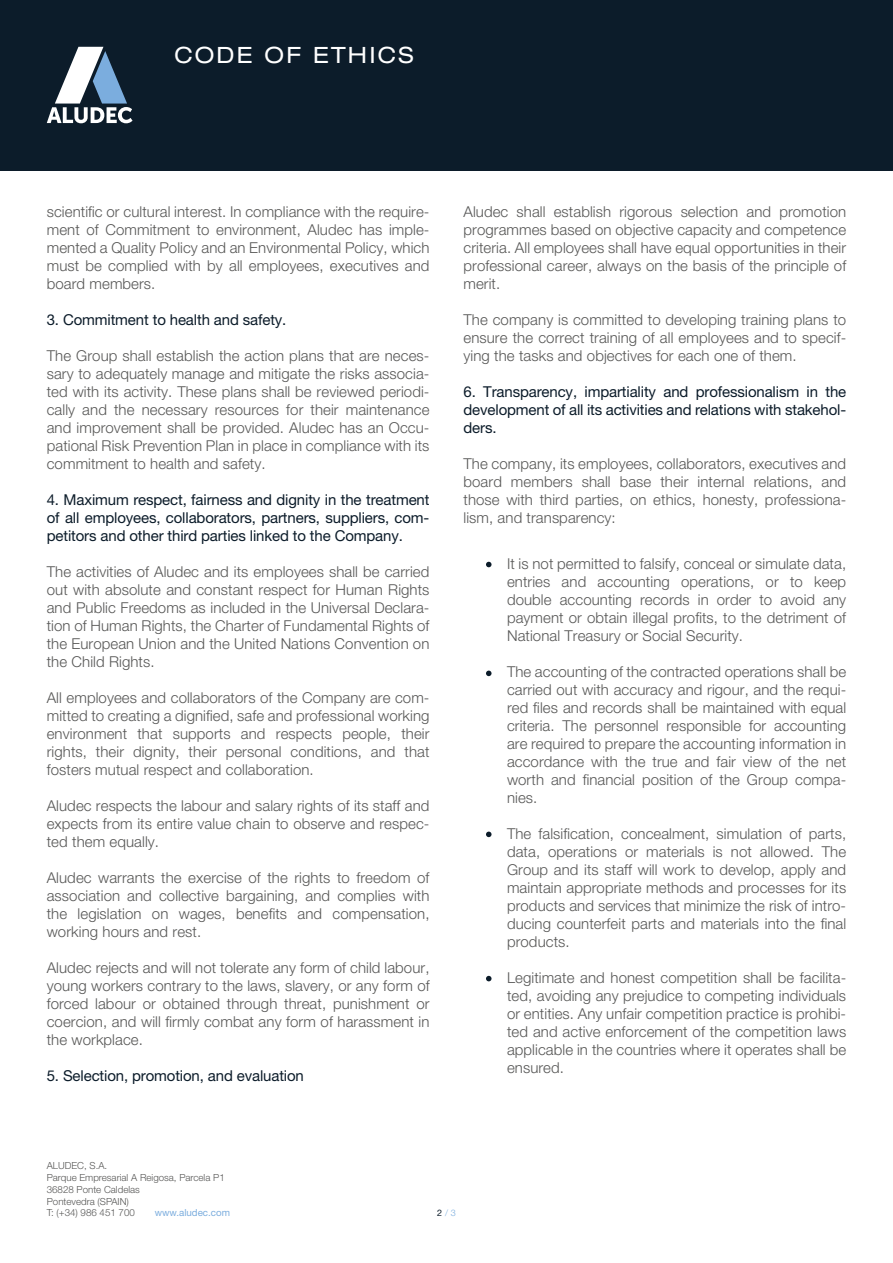
<style>
.page{position:relative;width:893px;height:1263px;background:#fff}
.page>*{position:absolute;margin:0;border:0;box-sizing:border-box;transform-origin:0 0}
.t1{font:expanded 22.5px "Helvetica Neue LT Std";letter-spacing:.1em;color:#fff}
.t2{font:300 15px/18px "Helvetica Neue LT Std";letter-spacing:.005em;color:#575756;text-align:justify}
.t3{font:15px/18px "Helvetica Neue LT Std";letter-spacing:-.01em;color:#0c1c2a;text-align:justify}
.t4{font:300 9.75px/11.7px "Helvetica Neue LT Std";color:#575756}
.t5{font:9.75px "Helvetica Neue LT Std";color:#7badde}
.t6{font:300 9px "Helvetica Neue LT Std";color:#7badde}
.s1{font-weight:400;color:#0c1c2a}
</style>
<div class="page">
<div style="left:0;top:0;width:893px;height:170px;background:#0c1c2a"></div>
<svg style="left:47px;top:47px;width:86px;height:76px"></svg>
<svg style="left:486px;top:562px;width:5px;height:5px"></svg>
<svg style="left:486px;top:671px;width:5px;height:5px"></svg>
<svg style="left:486px;top:832px;width:5px;height:5px"></svg>
<svg style="left:486px;top:976px;width:5px;height:5px"></svg>
<h1 class="t1" style="left:174px;top:41px;width:241px">CODE OF ETHICS</h1>
<p class="t2" style="left:47px;top:202px;width:384px">scientific or cultural interest. In compliance with the require&shy;ment of Commitment to environment, Aludec has imple&shy;mented a Quality Policy and an Environmental Policy, which must be complied with by all employees, executives and board members.</p>
<p class="t3" style="left:47px;top:310px;width:241px">3. Commitment to health and safety.</p>
<p class="t2" style="left:47px;top:346px;width:384px">The Group shall establish the action plans that are neces&shy;sary to adequately manage and mitigate the risks associa&shy;ted with its activity. These plans shall be reviewed periodi&shy;cally and the necessary resources for their maintenance and improvement shall be provided. Aludec has an Occu&shy;pational Risk Prevention Plan in place in compliance with its commitment to health and safety.</p>
<p class="t3" style="left:47px;top:490px;width:384px">4. Maximum respect, fairness and dignity in the treatment of all employees, collaborators, partners, suppliers, com&shy;petitors and other third parties linked to the Company.</p>
<p class="t2" style="left:47px;top:562px;width:384px">The activities of Aludec and its employees shall be carried out with absolute and constant respect for Human Rights and Public Freedoms as included in the Universal Declara&shy;tion of Human Rights, the Charter of Fundamental Rights of the European Union and the United Nations Convention on the Child Rights.</p>
<p class="t2" style="left:47px;top:688px;width:384px">All employees and collaborators of the Company are com&shy;mitted to creating a dignified, safe and professional working environment that supports and respects people, their rights, their dignity, their personal conditions, and that fosters mutual respect and collaboration.</p>
<p class="t2" style="left:47px;top:796px;width:384px">Aludec respects the labour and salary rights of its staff and expects from its entire value chain to observe and respec&shy;ted them equally.</p>
<p class="t2" style="left:47px;top:868px;width:384px">Aludec warrants the exercise of the rights to freedom of association and collective bargaining, and complies with the legislation on wages, benefits and compensation, working hours and rest.</p>
<p class="t2" style="left:47px;top:958px;width:384px">Aludec rejects and will not tolerate any form of child labour, young workers contrary to the laws, slavery, or any form of forced labour or obtained through threat, punishment or coercion, and will firmly combat any form of harassment in the workplace.</p>
<p class="t3" style="left:47px;top:1066px;width:259px">5. Selection, promotion, and evaluation</p>
<p class="t2" style="left:463px;top:202px;width:384px">Aludec shall establish rigorous selection and promotion programmes based on objective capacity and competence criteria. All employees shall have equal opportunities in their professional career, always on the basis of the principle of merit.</p>
<p class="t2" style="left:463px;top:310px;width:384px">The company is committed to developing training plans to ensure the correct training of all employees and to specif&shy;ying the tasks and objectives for each one of them.</p>
<p class="t3" style="left:463px;top:382px;width:384px">6. Transparency, impartiality and professionalism in the development of all its activities and relations with stakehol&shy;ders.</p>
<p class="t2" style="left:463px;top:454px;width:384px">The company, its employees, collaborators, executives and board members shall base their internal relations, and those with third parties, on ethics, honesty, professiona&shy;lism, and transparency:</p>
<p class="t2" style="left:507px;top:554px;width:341px">It is not permitted to falsify, conceal or simulate data, entries and accounting operations, or to keep double accounting records in order to avoid any payment or obtain illegal profits, to the detriment of National Treasury or Social Security.</p>
<p class="t2" style="left:507px;top:662px;width:341px">The accounting of the contracted operations shall be carried out with accuracy and rigour, and the requi&shy;red files and records shall be maintained with equal criteria. The personnel responsible for accounting are required to prepare the accounting information in accordance with the true and fair view of the net worth and financial position of the Group compa&shy;nies.</p>
<p class="t2" style="left:507px;top:824px;width:341px">The falsification, concealment, simulation of parts, data, operations or materials is not allowed. The Group and its staff will work to develop, apply and maintain appropriate methods and processes for its products and services that minimize the risk of intro&shy;ducing counterfeit parts and materials into the final products.</p>
<p class="t2" style="left:507px;top:968px;width:341px">Legitimate and honest competition shall be facilita&shy;ted, avoiding any prejudice to competing individuals or entities. Any unfair competition practice is prohibi&shy;ted and active enforcement of the competition laws applicable in the countries where it operates shall be ensured.</p>
<p class="t4" style="left:47px;top:1160px;width:179px">ALUDEC, S.A.<br>Parque Empresarial A Reigosa, Parcela P1<br>36828 Ponte Caldelas<br>Pontevedra (SPAIN)<br>T: (+34) 986 451 700</p>
<p class="t5" style="left:155px;top:1207px;width:77px">www.aludec.com</p>
<p class="t6" style="left:437px;top:1207px;width:20px"><span class="s1">2</span>/3</p>
</div>
